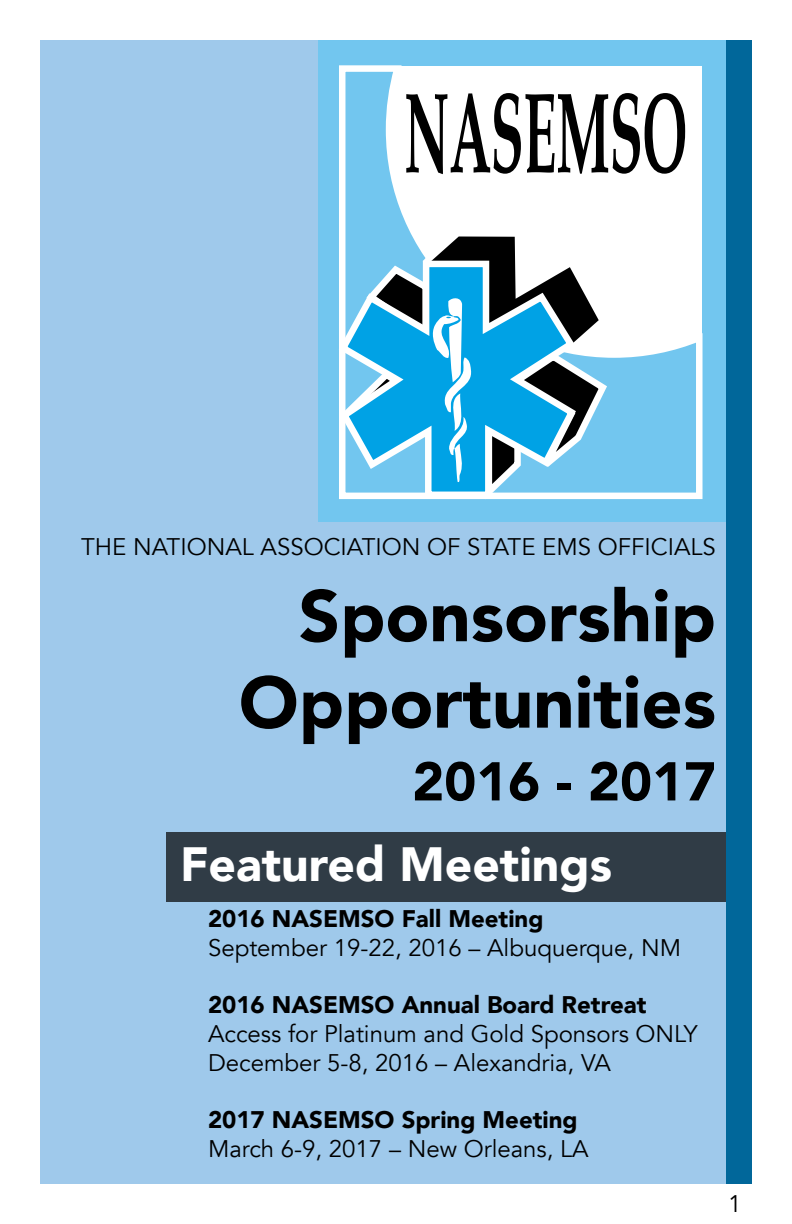
<style>
.page{position:relative;width:792px;height:1224px;background:#fff}
.page>*{position:absolute;margin:0;border:0;box-sizing:border-box;transform-origin:0 0}
.t1{font:900 72px/86.4px "Avenir";color:#000;text-align:right}
.t2{font:900 54px "Avenir";color:#000}
.t3{font:900 48px "Avenir";color:#fff}
.t4{font:24px/28.8px "Avenir";color:#000}
.t5{font:900 24px "Avenir";color:#000}
</style>
<div class="page">
<div style="left:40px;top:40px;width:711px;height:1144px;background:#9fc9eb"></div>
<div style="left:726px;top:40px;width:26px;height:1144px;background:#01679a"></div>
<div style="left:167px;top:832px;width:559px;height:70px;background:#303c46"></div>
<div style="left:318px;top:40px;width:408px;height:481px;background:#72c6ef"></div>
<svg style="left:339px;top:65px;width:364px;height:435px"></svg>
<svg style="left:339px;top:236px;width:272px;height:264px"></svg>
<svg style="left:406px;top:93px;width:279px;height:81px"></svg>
<p class="t4" style="left:81px;top:533px;width:636px">THE NATIONAL ASSOCIATION OF STATE EMS OFFICIALS</p>
<h1 class="t1" style="left:239px;top:571px;width:479px">Sponsorship<br>Opportunities</h1>
<h2 class="t2" style="left:412px;top:735px;width:305px">2016 - 2017</h2>
<h3 class="t3" style="left:180px;top:823px;width:433px">Featured Meetings</h3>
<p class="t5" style="left:208px;top:898px;width:337px">2016 NASEMSO Fall Meeting</p>
<p class="t4" style="left:208px;top:933px;width:475px">September 19-22, 2016 – Albuquerque, NM</p>
<p class="t5" style="left:208px;top:984px;width:440px">2016 NASEMSO Annual Board Retreat</p>
<p class="t4" style="left:208px;top:1020px;width:491px">Access for Platinum and Gold Sponsors ONLY<br>December 5-8, 2016 – Alexandria, VA</p>
<p class="t5" style="left:208px;top:1100px;width:371px">2017 NASEMSO Spring Meeting</p>
<p class="t4" style="left:208px;top:1135px;width:382px">March 6-9, 2017 – New Orleans, LA</p>
<p class="t4" style="left:728px;top:1190px;width:15px">1</p>
</div>
